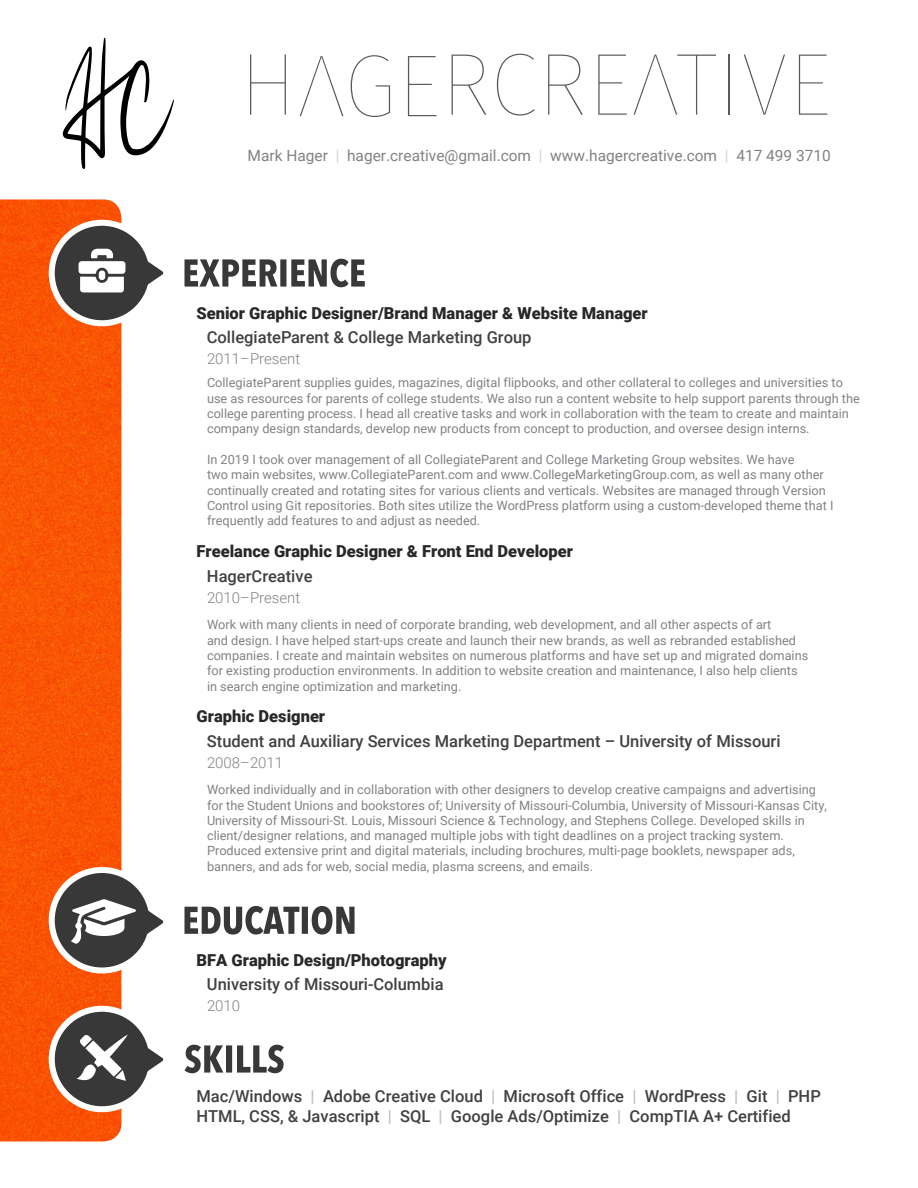
<style>
.page{position:relative;width:918px;height:1188px;background:#fff}
.page>*{position:absolute;margin:0;border:0;box-sizing:border-box;transform-origin:0 0}
.t1{font:500 16.5px/19.8px "Roboto";color:#414042}
.t2{font:900 16.5px "Roboto";color:#292829}
.t3{font:15.45px "Roboto";color:#808285}
.t4{font:300 15px "Roboto";color:#808285}
.t5{font:12.75px/15.3px "Roboto";color:#808285}
.s1{color:#d1d3d4}
.s2{color:#bcbec0}
</style>
<div class="page">
<svg style="left:63px;top:38px;width:111px;height:131px"></svg>
<img style="left:0;top:199px;width:122px;height:943px">
<svg style="left:250px;top:55px;width:36px;height:60px"></svg>
<svg style="left:300px;top:56px;width:43px;height:60px"></svg>
<svg style="left:351px;top:55px;width:39px;height:62px"></svg>
<svg style="left:408px;top:56px;width:28px;height:60px"></svg>
<svg style="left:452px;top:55px;width:34px;height:60px"></svg>
<svg style="left:497px;top:54px;width:38px;height:62px"></svg>
<svg style="left:548px;top:55px;width:35px;height:60px"></svg>
<svg style="left:598px;top:55px;width:29px;height:60px"></svg>
<svg style="left:634px;top:55px;width:82px;height:60px"></svg>
<hr style="left:729px;top:55px;width:1px;height:60px;background:#58595b">
<svg style="left:744px;top:55px;width:41px;height:60px"></svg>
<svg style="left:799px;top:55px;width:28px;height:60px"></svg>
<svg style="left:184px;top:259px;width:181px;height:28px"></svg>
<div style="left:52px;top:223px;width:100px;height:100px;background:#383839;border-radius:50%"></div>
<div style="left:49px;top:220px;width:106px;height:106px;border:6px solid #fff;border-radius:50%"></div>
<svg style="left:79px;top:249px;width:46px;height:44px"></svg>
<svg style="left:143px;top:250px;width:21px;height:46px"></svg>
<svg style="left:184px;top:1045px;width:100px;height:28px"></svg>
<div style="left:52px;top:1009px;width:100px;height:100px;background:#383839;border-radius:50%"></div>
<div style="left:49px;top:1006px;width:106px;height:106px;border:6px solid #fff;border-radius:50%"></div>
<svg style="left:76px;top:1035px;width:88px;height:48px"></svg>
<svg style="left:184px;top:906px;width:171px;height:29px"></svg>
<div style="left:52px;top:870px;width:100px;height:100px;background:#383839;border-radius:50%"></div>
<div style="left:49px;top:867px;width:106px;height:107px;border:6px solid #fff;border-radius:50%"></div>
<svg style="left:71px;top:899px;width:93px;height:46px"></svg>
<p class="t3" style="left:248px;top:144px;width:585px">Mark Hager <span class="s1">|</span> hager.creative@gmail.com <span class="s1">|</span> www.hagercreative.com <span class="s1">|</span> 417 499 3710</p>
<p class="t2" style="left:196px;top:301px;width:453px">Senior Graphic Designer/Brand Manager &amp; Website Manager</p>
<p class="t1" style="left:207px;top:327px;width:326px">CollegiateParent &amp; College Marketing Group</p>
<p class="t4" style="left:207px;top:349px;width:95px">2011–Present</p>
<p class="t5" style="left:207px;top:375px;width:654px">CollegiateParent supplies guides, magazines, digital flipbooks, and other collateral to colleges and universities to use as resources for parents of college students. We also run a content website to help support parents through the college parenting process. I head all creative tasks and work in collaboration with the team to create and maintain company design standards, develop new products from concept to production, and oversee design interns.</p>
<p class="t5" style="left:207px;top:451px;width:628px">In 2019 I took over management of all CollegiateParent and College Marketing Group websites. We have<br>two main websites, www.CollegiateParent.com and www.CollegeMarketingGroup.com, as well as many other continually created and rotating sites for various clients and verticals. Websites are managed through Version Control using Git repositories. Both sites utilize the WordPress platform using a custom-developed theme that I frequently add features to and adjust as needed.</p>
<p class="t2" style="left:196px;top:540px;width:378px">Freelance Graphic Designer &amp; Front End Developer</p>
<p class="t1" style="left:207px;top:565px;width:107px">HagerCreative</p>
<p class="t4" style="left:207px;top:587px;width:95px">2010–Present</p>
<p class="t5" style="left:207px;top:617px;width:603px">Work with many clients in need of corporate branding, web development, and all other aspects of art<br>and design. I have helped start-ups create and launch their new brands, as well as rebranded established companies. I create and maintain websites on numerous platforms and have set up and migrated domains for existing production environments. In addition to website creation and maintenance, I also help clients in search engine optimization and marketing.</p>
<p class="t2" style="left:196px;top:705px;width:130px">Graphic Designer</p>
<p class="t1" style="left:207px;top:730px;width:575px">Student and Auxiliary Services Marketing Department – University of Missouri</p>
<p class="t4" style="left:207px;top:752px;width:78px">2008–2011</p>
<p class="t5" style="left:207px;top:782px;width:621px">Worked individually and in collaboration with other designers to develop creative campaigns and advertising for the Student Unions and bookstores of; University of Missouri-Columbia, University of Missouri-Kansas City, University of Missouri-St. Louis, Missouri Science &amp; Technology, and Stephens College. Developed skills in client/designer relations, and managed multiple jobs with tight deadlines on a project tracking system.<br>Produced extensive print and digital materials, including brochures, multi-page booklets, newspaper ads, banners, and ads for web, social media, plasma screens, and emails.</p>
<p class="t2" style="left:196px;top:948px;width:252px">BFA Graphic Design/Photography</p>
<p class="t1" style="left:207px;top:974px;width:238px">University of Missouri-Columbia</p>
<p class="t4" style="left:207px;top:996px;width:35px">2010</p>
<p class="t1" style="left:196px;top:1086px;width:626px">Mac/Windows <span class="s2">|</span> Adobe Creative Cloud <span class="s2">|</span> Microsoft Office <span class="s2">|</span> WordPress <span class="s2">|</span> Git <span class="s2">|</span> PHP<br>HTML, CSS, &amp; Javascript <span class="s2">|</span> SQL <span class="s2">|</span> Google Ads/Optimize <span class="s2">|</span> CompTIA A+ Certified</p>
</div>
